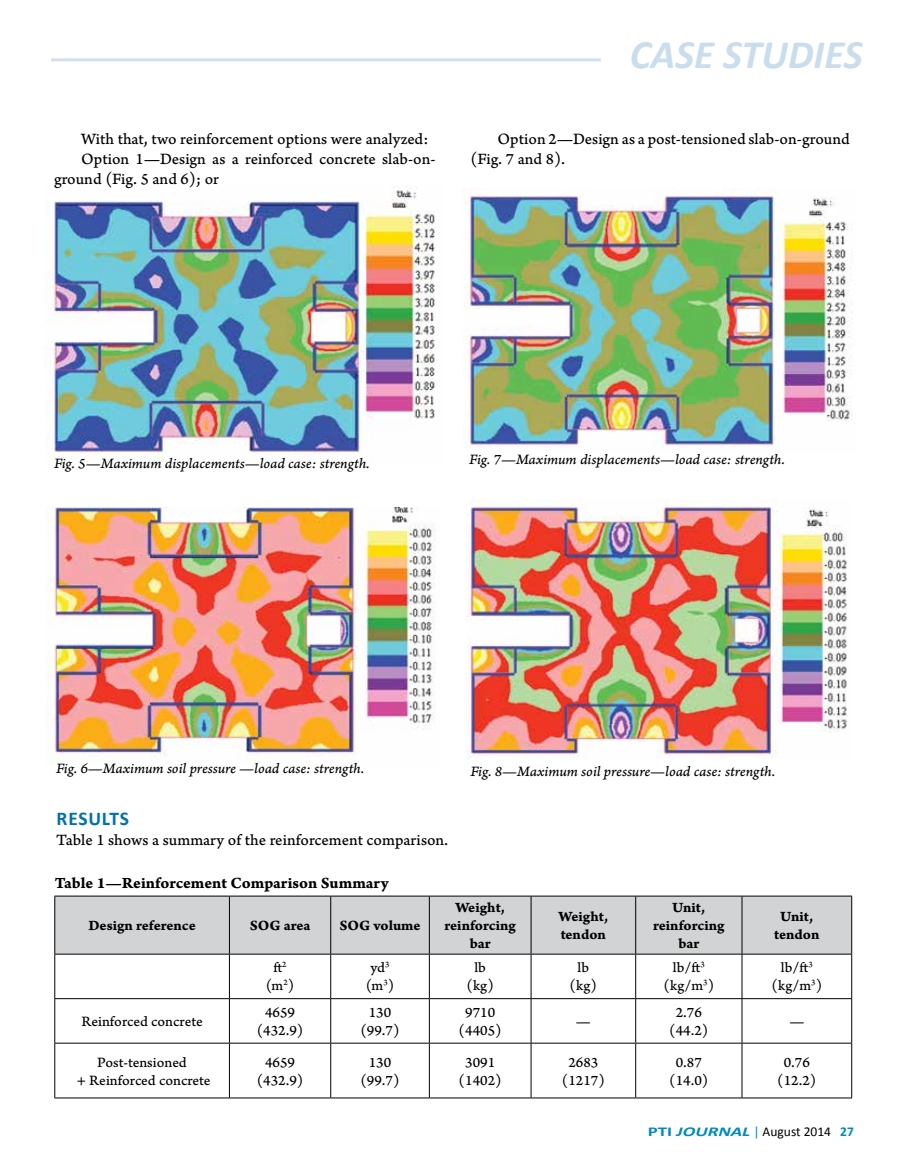
<style>
.page{position:relative;width:905px;height:1175px;background:#fff}
.page>*{position:absolute;margin:0;border:0;box-sizing:border-box;transform-origin:0 0}
.t1{font:italic 700 40.5px "Calibri";color:#c9ddec}
.t2{font:700 19.5px "Calibri";letter-spacing:.035em;color:#0072a5}
.t3{font:16.5px/19.8px "Arno Pro Caption";color:#000}
.t4{font:16.5px "Arno Pro Bold Caption";color:#000}
.t5{font:15px/18px "Arno Pro Caption";color:#000;text-align:center}
.t6{font:15px "Arno Pro Italic Caption";letter-spacing:-.005em;color:#000}
.t7{font:15px/18px "Arno Pro Bold Caption";letter-spacing:-.005em;color:#000;text-align:center}
.t8{font:13.5px "Calibri";color:#000}
.s1{font-weight:700;color:#008abb}
.s2{font-weight:700;font-style:italic;color:#008abb}
.s3{color:#008abb}
</style>
<div class="page">
<hr style="left:51px;top:58px;width:549px;height:3px;background:#d0e0ee">
<div style="left:55px;top:896px;width:796px;height:57px;background:#d1d3d4"></div>
<svg style="left:55px;top:954px;width:796px;height:143px"></svg>
<hr style="left:54px;top:953px;width:175px;height:1px;background:#000">
<hr style="left:229px;top:953px;width:102px;height:1px;background:#000">
<hr style="left:331px;top:953px;width:98px;height:1px;background:#000">
<hr style="left:429px;top:953px;width:102px;height:1px;background:#000">
<hr style="left:531px;top:953px;width:104px;height:1px;background:#000">
<hr style="left:635px;top:953px;width:107px;height:1px;background:#000">
<hr style="left:742px;top:953px;width:110px;height:1px;background:#000">
<hr style="left:54px;top:998px;width:175px;height:1px;background:#000">
<hr style="left:229px;top:998px;width:102px;height:1px;background:#000">
<hr style="left:331px;top:998px;width:98px;height:1px;background:#000">
<hr style="left:429px;top:998px;width:102px;height:1px;background:#000">
<hr style="left:531px;top:998px;width:104px;height:1px;background:#000">
<hr style="left:635px;top:998px;width:107px;height:1px;background:#000">
<hr style="left:742px;top:998px;width:110px;height:1px;background:#000">
<hr style="left:54px;top:1042px;width:175px;height:1px;background:#000">
<hr style="left:229px;top:1042px;width:102px;height:1px;background:#000">
<hr style="left:331px;top:1042px;width:98px;height:1px;background:#000">
<hr style="left:429px;top:1042px;width:102px;height:1px;background:#000">
<hr style="left:531px;top:1042px;width:104px;height:1px;background:#000">
<hr style="left:635px;top:1042px;width:107px;height:1px;background:#000">
<hr style="left:742px;top:1042px;width:110px;height:1px;background:#000">
<hr style="left:54px;top:1097px;width:175px;height:1px;background:#000">
<hr style="left:229px;top:1097px;width:102px;height:1px;background:#000">
<hr style="left:331px;top:1097px;width:98px;height:1px;background:#000">
<hr style="left:429px;top:1097px;width:102px;height:1px;background:#000">
<hr style="left:531px;top:1097px;width:104px;height:1px;background:#000">
<hr style="left:635px;top:1097px;width:107px;height:1px;background:#000">
<hr style="left:742px;top:1097px;width:110px;height:1px;background:#000">
<hr style="left:54px;top:896px;width:1px;height:57px;background:#000">
<hr style="left:54px;top:954px;width:1px;height:44px;background:#000">
<hr style="left:54px;top:999px;width:1px;height:43px;background:#000">
<hr style="left:54px;top:1043px;width:1px;height:54px;background:#000">
<hr style="left:229px;top:896px;width:1px;height:57px;background:#000">
<hr style="left:330px;top:896px;width:1px;height:57px;background:#000">
<hr style="left:429px;top:896px;width:1px;height:57px;background:#000">
<hr style="left:530px;top:896px;width:1px;height:57px;background:#000">
<hr style="left:635px;top:896px;width:1px;height:57px;background:#000">
<hr style="left:741px;top:896px;width:1px;height:57px;background:#000">
<hr style="left:851px;top:896px;width:1px;height:57px;background:#000">
<hr style="left:229px;top:954px;width:1px;height:44px;background:#000">
<hr style="left:330px;top:954px;width:1px;height:44px;background:#000">
<hr style="left:429px;top:954px;width:1px;height:44px;background:#000">
<hr style="left:530px;top:954px;width:1px;height:44px;background:#000">
<hr style="left:635px;top:954px;width:1px;height:44px;background:#000">
<hr style="left:741px;top:954px;width:1px;height:44px;background:#000">
<hr style="left:851px;top:954px;width:1px;height:44px;background:#000">
<hr style="left:229px;top:999px;width:1px;height:43px;background:#000">
<hr style="left:330px;top:999px;width:1px;height:43px;background:#000">
<hr style="left:429px;top:999px;width:1px;height:43px;background:#000">
<hr style="left:530px;top:999px;width:1px;height:43px;background:#000">
<hr style="left:635px;top:999px;width:1px;height:43px;background:#000">
<hr style="left:741px;top:999px;width:1px;height:43px;background:#000">
<hr style="left:851px;top:999px;width:1px;height:43px;background:#000">
<hr style="left:229px;top:1043px;width:1px;height:54px;background:#000">
<hr style="left:330px;top:1043px;width:1px;height:54px;background:#000">
<hr style="left:429px;top:1043px;width:1px;height:54px;background:#000">
<hr style="left:530px;top:1043px;width:1px;height:54px;background:#000">
<hr style="left:635px;top:1043px;width:1px;height:54px;background:#000">
<hr style="left:741px;top:1043px;width:1px;height:54px;background:#000">
<hr style="left:851px;top:1043px;width:1px;height:54px;background:#000">
<hr style="left:54px;top:895px;width:175px;height:1px;background:#000">
<hr style="left:229px;top:895px;width:102px;height:1px;background:#000">
<hr style="left:331px;top:895px;width:98px;height:1px;background:#000">
<hr style="left:429px;top:895px;width:102px;height:1px;background:#000">
<hr style="left:531px;top:895px;width:104px;height:1px;background:#000">
<hr style="left:635px;top:895px;width:107px;height:1px;background:#000">
<hr style="left:742px;top:895px;width:110px;height:1px;background:#000">
<img style="left:45px;top:187px;width:390px;height:275px">
<img style="left:463px;top:189px;width:390px;height:259px">
<img style="left:466px;top:500px;width:381px;height:259px">
<img style="left:46px;top:507px;width:390px;height:258px">
<p class="t3" style="left:81px;top:130px;width:349px">With that, two reinforcement options were analyzed:</p>
<p class="t3" style="left:81px;top:150px;width:356px">Option 1—Design as a reinforced concrete slab-on-</p>
<p class="t3" style="left:54px;top:169px;width:166px">ground (Fig. 5 and 6); or</p>
<h1 class="t1" style="left:629px;top:29px;width:234px">CASE STUDIES</h1>
<p class="t3" style="left:470px;top:130px;width:381px;text-indent:27px">Option 2—Design as a post-tensioned slab-on-ground (Fig. 7 and 8).</p>
<p class="t6" style="left:54px;top:454px;width:317px">Fig. 5—Maximum displacements—load case: strength.</p>
<p class="t6" style="left:469px;top:450px;width:317px">Fig. 7—Maximum displacements—load case: strength.</p>
<p class="t6" style="left:56px;top:760px;width:309px">Fig. 6—Maximum soil pressure —load case: strength.</p>
<p class="t2" style="left:57px;top:806px;width:74px">RESULTS</p>
<p class="t3" style="left:56px;top:830px;width:393px">Table 1 shows a summary of the reinforcement comparison.</p>
<p class="t6" style="left:470px;top:762px;width:306px">Fig. 8—Maximum soil pressure—load case: strength.</p>
<p class="t4" style="left:55px;top:873px;width:335px">Table 1—Reinforcement Comparison Summary</p>
<p class="t7" style="left:88px;top:917px;width:109px">Design reference</p>
<p class="t7" style="left:250px;top:917px;width:62px">SOG area</p>
<p class="t7" style="left:339px;top:917px;width:83px">SOG volume</p>
<p class="t7" style="left:444px;top:899px;width:73px">Weight, reinforcing bar</p>
<p class="t7" style="left:558px;top:908px;width:51px;text-align:left">Weight, tendon</p>
<p class="t7" style="left:653px;top:899px;width:73px">Unit, reinforcing bar</p>
<p class="t7" style="left:774px;top:908px;width:47px">Unit, tendon</p>
<p class="t5" style="left:266px;top:959px;width:30px">ft<sup>2 </sup>(m<sup>2</sup>)</p>
<p class="t5" style="left:366px;top:959px;width:30px">yd<sup>3 </sup>(m<sup>3</sup>)</p>
<p class="t5" style="left:466px;top:959px;width:29px">lb (kg)</p>
<p class="t5" style="left:569px;top:959px;width:29px">lb (kg)</p>
<p class="t5" style="left:663px;top:959px;width:52px">lb/ft<sup>3 </sup>(kg/m<sup>3</sup>)</p>
<p class="t5" style="left:771px;top:959px;width:52px">lb/ft<sup>3 </sup>(kg/m<sup>3</sup>)</p>
<p class="t5" style="left:81px;top:1013px;width:123px">Reinforced concrete</p>
<p class="t5" style="left:257px;top:1004px;width:48px">4659 (432.9)</p>
<p class="t5" style="left:360px;top:1004px;width:41px">130 (99.7)</p>
<p class="t5" style="left:458px;top:1004px;width:45px">9710 (4405)</p>
<p class="t5" style="left:576px;top:1013px;width:16px">—</p>
<p class="t5" style="left:669px;top:1004px;width:41px">2.76 (44.2)</p>
<p class="t5" style="left:789px;top:1013px;width:16px">—</p>
<p class="t5" style="left:77px;top:1053px;width:135px">Post-tensioned<br>+ Reinforced concrete</p>
<p class="t5" style="left:257px;top:1053px;width:48px">4659 (432.9)</p>
<p class="t5" style="left:360px;top:1053px;width:41px">130 (99.7)</p>
<p class="t5" style="left:458px;top:1053px;width:45px">3091 (1402)</p>
<p class="t5" style="left:562px;top:1053px;width:45px">2683 (1217)</p>
<p class="t5" style="left:669px;top:1053px;width:41px">0.87 (14.0)</p>
<p class="t5" style="left:777px;top:1053px;width:41px">0.76 (12.2)</p>
<p class="t8" style="left:648px;top:1122px;width:207px"><span class="s1">PTI</span> <span class="s2">JOURNAL</span> <span class="s3">|</span> August 2014 <span class="s1">27</span></p>
</div>
